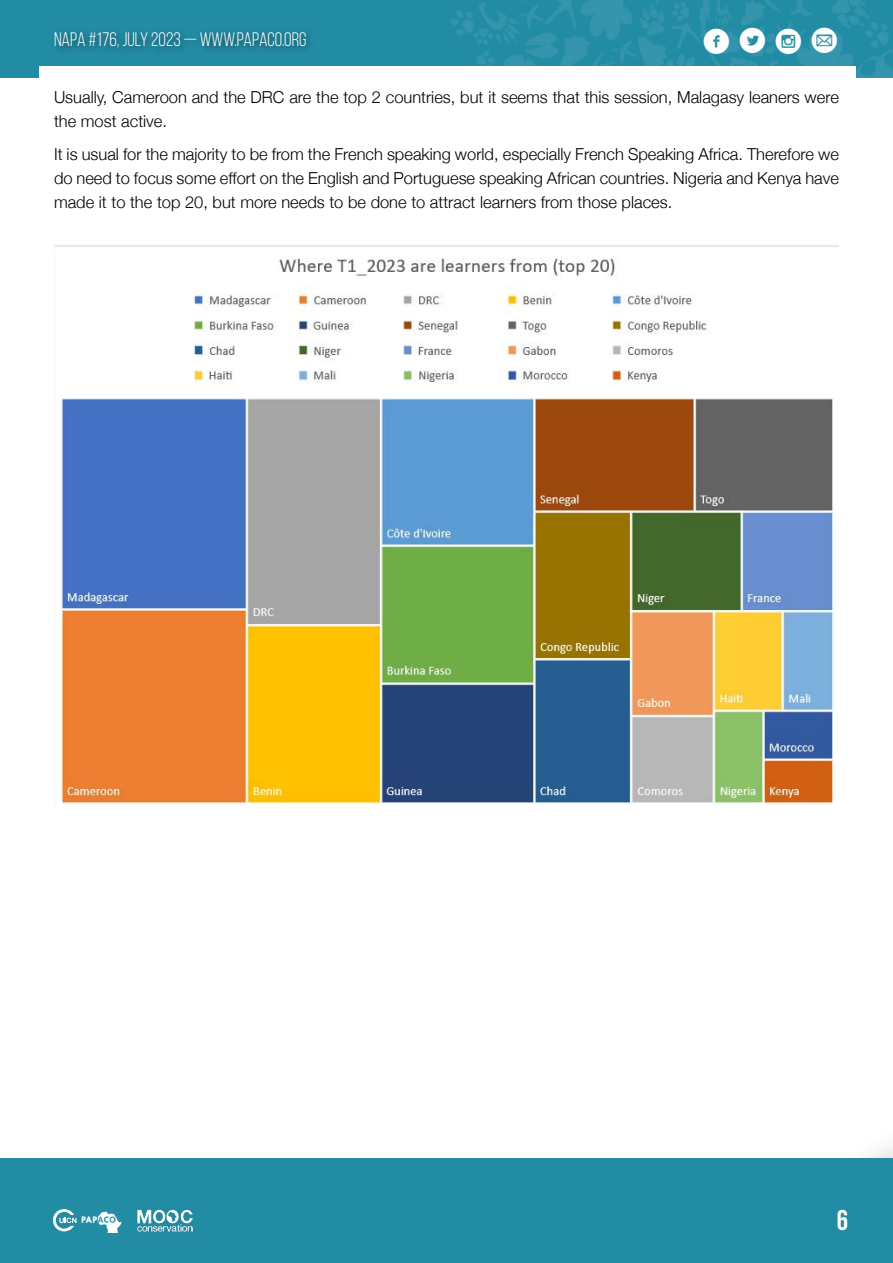
<style>
.page{position:relative;width:893px;height:1263px;background:#fff}
.page>*{position:absolute;margin:0;border:0;box-sizing:border-box;transform-origin:0 0}
.t1{font:36px "Socialico";color:#fff}
.t2{font:700 28.5px "Bebas Neue";color:#fff}
.t3{font:19.5px "Bebas Neue";color:#fff}
.t4{font:300 16.5px/24px "Helvetica Neue";color:#000}
.s1{font-family:"Socialico Plus Plus"}
</style>
<div class="page">
<div style="left:0;top:0;width:893px;height:77px;background:#238ca5"></div>
<div style="left:49px;top:26px;width:267px;height:30px;background:#000;opacity:.63"></div>
<svg style="left:870px;top:1154px;width:23px;height:4px"></svg>
<div style="left:39px;top:66px;width:817px;height:1005px;background:#fff"></div>
<img style="left:450px;top:0;width:443px;height:78px">
<div style="left:0;top:1158px;width:893px;height:105px;background:#238ca5"></div>
<img style="left:81px;top:1211px;width:41px;height:21px">
<svg style="left:53px;top:1209px;width:23px;height:22px"></svg>
<img style="left:137px;top:1209px;width:55px;height:23px">
<img style="left:54px;top:245px;width:785px;height:559px">
<p class="t3" style="left:54px;top:29px;width:254px">NAPA #176, JULY 2023 — WWW.PAPACO.ORG</p>
<h1 class="t1" style="left:702px;top:20px;width:138px">fl<span class="s1">im</span></h1>
<p class="t4" style="left:54px;top:84px;width:786px">Usually, Cameroon and the DRC are the top 2 countries, but it seems that this session, Malagasy leaners were the most active.</p>
<p class="t4" style="left:54px;top:141px;width:787px;text-align:justify">It is usual for the majority to be from the French speaking world, especially French Speaking Africa. Therefore we do need to focus some effort on the English and Portuguese speaking African countries. Nigeria and Kenya have made it to the top 20, but more needs to be done to attract learners from those places.</p>
<h2 class="t2" style="left:837px;top:1205px;width:13px">6</h2>
</div>
